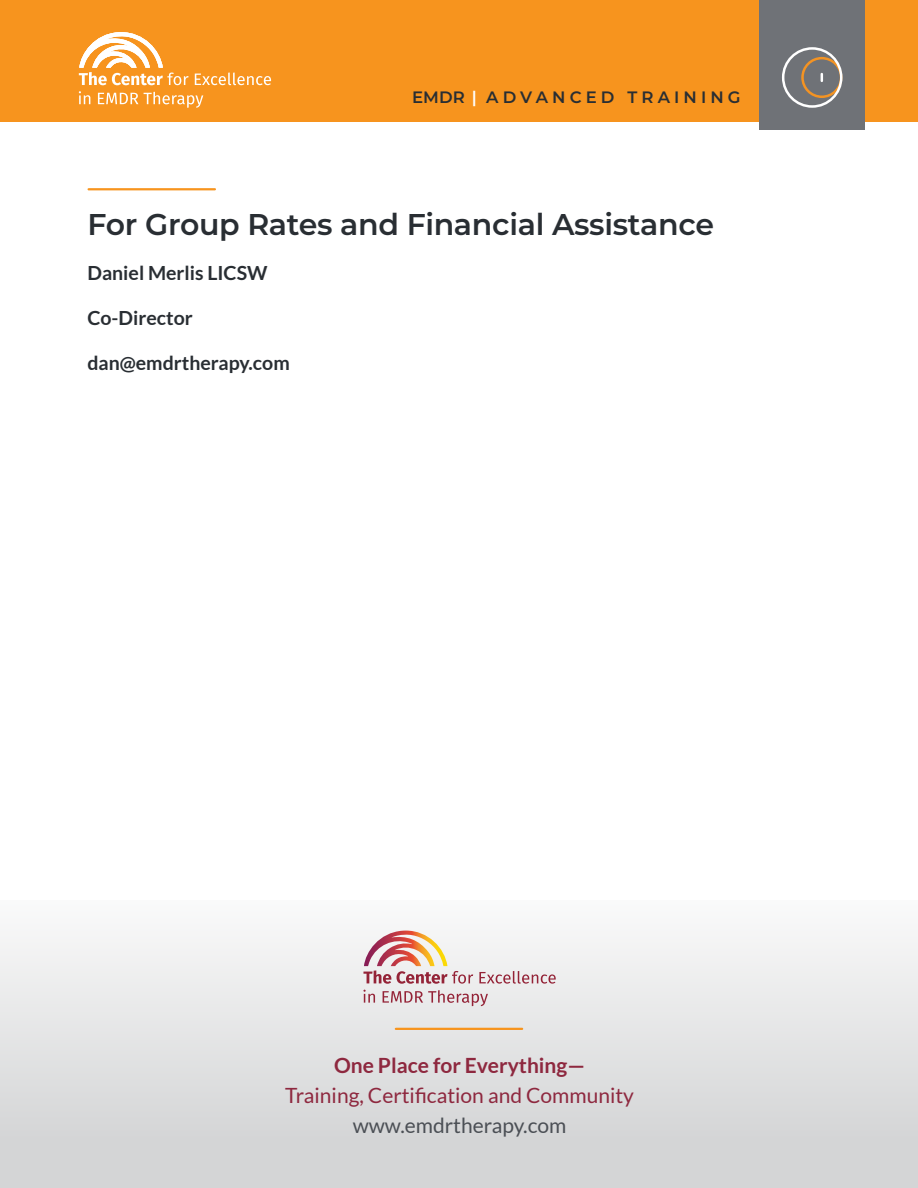
<style>
.page{position:relative;width:918px;height:1188px;background:#fff}
.page>*{position:absolute;margin:0;border:0;box-sizing:border-box;transform-origin:0 0}
.t1{font:600 30px "Montserrat";letter-spacing:-.01em;color:#292e33}
.t2{font:21px "Lato";color:#8e283f}
.t3{font:700 21px "Lato";color:#8e283f}
.t4{font:21px "Lato";color:#4b4f55}
.t5{font:700 19.5px "Lato";color:#292e33}
.t6{font:600 16.5px "Montserrat";letter-spacing:.25em;color:#292e33}
.s1{color:#fff}
</style>
<div class="page">
<hr style="left:89px;top:188px;width:126px;height:2px;background:#f7941e">
<div style="left:0;top:900px;width:918px;height:288px;background:linear-gradient(to bottom,#f9f9f9,#cfd0d1)"></div>
<svg style="left:363px;top:931px;width:110px;height:53px"></svg>
<svg style="left:479px;top:971px;width:77px;height:13px"></svg>
<svg style="left:363px;top:990px;width:12px;height:13px"></svg>
<svg style="left:383px;top:990px;width:105px;height:16px;background:#d5bbc0"></svg>
<hr style="left:396px;top:1028px;width:126px;height:2px;background:#f7941e">
<div style="left:0;top:0;width:918px;height:122px;background:#f7941e"></div>
<div style="left:759px;top:0;width:106px;height:130px;background:#6f7277"></div>
<svg style="left:79px;top:32px;width:110px;height:53px"></svg>
<svg style="left:195px;top:73px;width:76px;height:12px"></svg>
<svg style="left:79px;top:91px;width:11px;height:13px"></svg>
<svg style="left:98px;top:93px;width:40px;height:11px"></svg>
<svg style="left:144px;top:92px;width:59px;height:16px"></svg>
<div style="left:801px;top:57px;width:41px;height:41px;border:3px solid #f39323;border-radius:50%"></div>
<div style="left:782px;top:47px;width:61px;height:61px;border:3px solid #fff;border-radius:50%"></div>
<svg style="left:821px;top:74px;width:2px;height:7px"></svg>
<p class="t6" style="left:412px;top:86px;width:330px">EMDR <span class="s1">|</span> ADVANCED TRAINING</p>
<p class="t1" style="left:87px;top:203px;width:628px">For Group Rates and Financial Assistance</p>
<p class="t5" style="left:87px;top:262px;width:182px">Daniel Merlis LICSW</p>
<p class="t5" style="left:87px;top:307px;width:107px">Co-Director</p>
<p class="t5" style="left:87px;top:352px;width:204px">dan@emdrtherapy.com</p>
<p class="t3" style="left:334px;top:1053px;width:253px">One Place for Everything—</p>
<p class="t2" style="left:285px;top:1083px;width:350px">Training, Certification and Community</p>
<p class="t4" style="left:353px;top:1114px;width:215px">www.emdrtherapy.com</p>
</div>
